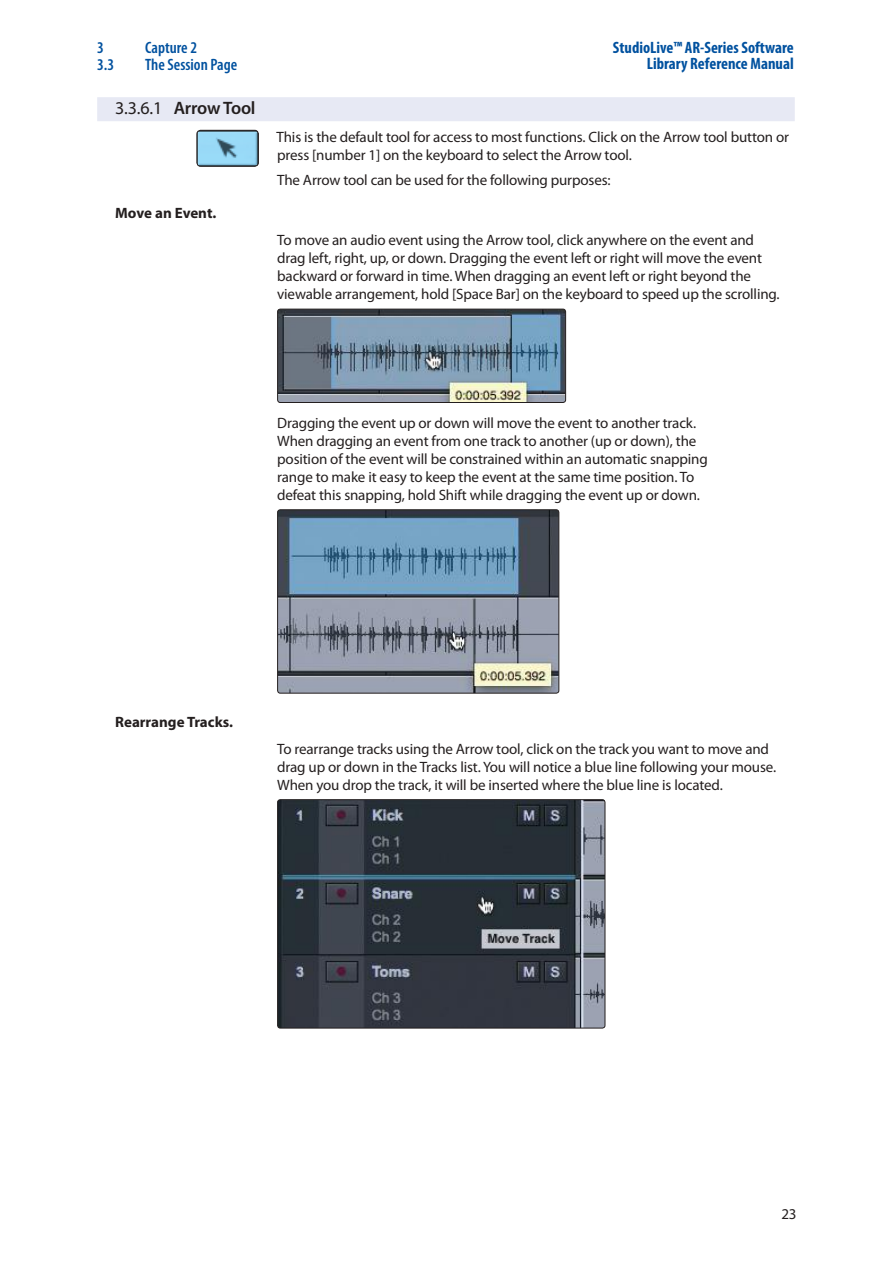
<style>
.page{position:relative;width:893px;height:1263px;background:#fff}
.page>*{position:absolute;margin:0;border:0;box-sizing:border-box;transform-origin:0 0}
.t1{font:600 18px "Myriad Pro";letter-spacing:-.015em;color:#241f1f}
.t2{font:700 condensed 16.5px/16.5px "Myriad Pro";color:#00519f;text-align:right}
.t3{font:600 condensed 16.5px "Myriad Pro";color:#00519f}
.t4{font:15px/18px "Myriad Pro";letter-spacing:-.01em;color:#241f1f}
.t5{font:700 15px "Myriad Pro";color:#241f1f}
.s1{font-weight:400}
</style>
<div class="page">
<div style="left:97px;top:97px;width:698px;height:24px;background:#e7e9f4"></div>
<img style="left:279px;top:309px;width:287px;height:92px">
<div style="left:277px;top:309px;width:289px;height:94px;border:1px solid #241f1f;border-radius:3px"></div>
<img style="left:279px;top:511px;width:280px;height:182px">
<div style="left:277px;top:509px;width:282px;height:184px;border:1px solid #241f1f;border-radius:3px"></div>
<img style="left:279px;top:801px;width:326px;height:227px">
<div style="left:277px;top:799px;width:328px;height:229px;border:1px solid #241f1f;border-radius:3px"></div>
<img style="left:197px;top:130px;width:61px;height:36px">
<div style="left:197px;top:130px;width:62px;height:37px;border:1px solid #241f1f;border-radius:4px"></div>
<p class="t3" style="left:97px;top:39px;width:8px">3</p>
<p class="t3" style="left:145px;top:39px;width:53px">Capture 2</p>
<p class="t3" style="left:97px;top:56px;width:19px">3.3</p>
<p class="t3" style="left:145px;top:56px;width:94px">The Session Page</p>
<p class="t1" style="left:115px;top:98px;width:142px"><span class="s1">3.3.6.1</span> Arrow Tool</p>
<p class="t5" style="left:115px;top:204px;width:103px">Move an Event.</p>
<p class="t2" style="left:613px;top:39px;width:182px">StudioLive™ AR-Series Software<br>Library Reference Manual</p>
<p class="t4" style="left:277px;top:128px;width:514px">This is the default tool for access to most functions. Click on the Arrow tool button or press [number 1] on the keyboard to select the Arrow tool.</p>
<p class="t4" style="left:277px;top:171px;width:335px">The Arrow tool can be used for the following purposes:</p>
<p class="t4" style="left:277px;top:231px;width:504px">To move an audio event using the Arrow tool, click anywhere on the event and drag left, right, up, or down. Dragging the event left or right will move the event backward or forward in time. When dragging an event left or right beyond the viewable arrangement, hold [Space Bar] on the keyboard to speed up the scrolling.</p>
<p class="t4" style="left:277px;top:414px;width:432px">Dragging the event up or down will move the event to another track.<br>When dragging an event from one track to another (up or down), the position of the event will be constrained within an automatic snapping range to make it easy to keep the event at the same time position. To defeat this snapping, hold Shift while dragging the event up or down.</p>
<p class="t5" style="left:115px;top:713px;width:119px">Rearrange Tracks.</p>
<p class="t4" style="left:277px;top:740px;width:500px">To rearrange tracks using the Arrow tool, click on the track you want to move and drag up or down in the Tracks list. You will notice a blue line following your mouse.<br>When you drop the track, it will be inserted where the blue line is located.</p>
<p class="t4" style="left:781px;top:1205px;width:17px">23</p>
</div>
